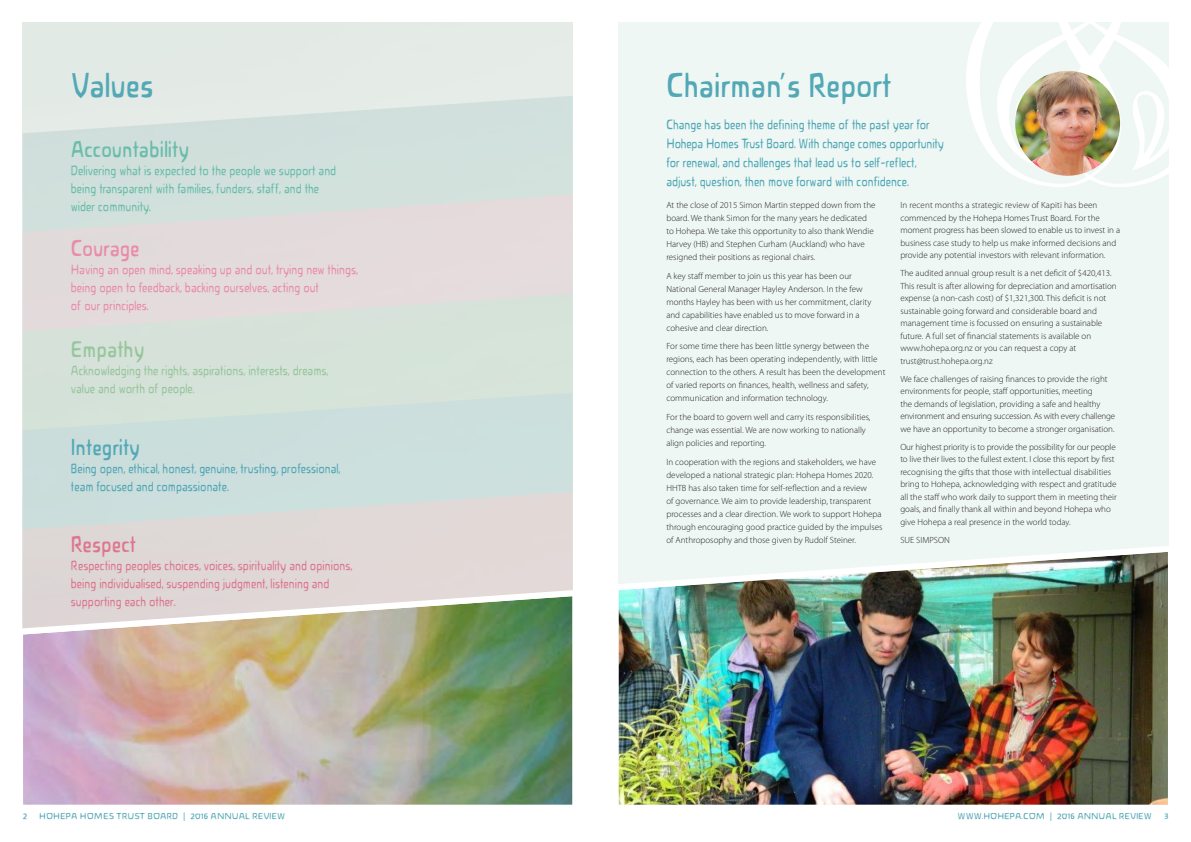
<style>
.page{position:relative;width:1191px;height:842px;background:#fff}
.page>*{position:absolute;margin:0;border:0;box-sizing:border-box;transform-origin:0 0}
.Heading{font:36px "Novalis Medium Cond Roman Roman";color:#53a8b6}
.SUBHEAD_REVERSE{font:24px "Novalis Medium Cond Roman Roman";color:#6abdaa}
.SUBHEAD_REVERSE-2{font:24px "Novalis Medium Cond Roman Roman";color:#53a8b6}
.SUBHEAD_REVERSE-3{font:24px "Novalis Medium Cond Roman Roman";color:#e88dac}
.SUBHEAD_REVERSE-4{font:24px "Novalis Medium Cond Roman Roman";color:#97c69c}
.SUBHEAD_REVERSE-5{font:24px "Novalis Medium Cond Roman Roman";color:#dd778f}
.Intro_text{font:14px/19px "Novalis Light Condensed 97 Roman";color:#53a8b6}
.Intro_text-2{font:14px/18px "Novalis Light Condensed 97 Roman";color:#dd778f}
.Intro_text-3{font:14px/18px "Novalis Light Condensed 97 Roman";color:#e88dac}
.Intro_text-4{font:14px/18px "Novalis Light Condensed 97 Roman";color:#6abdaa}
.Intro_text-5{font:14px/18px "Novalis Light Condensed 97 Roman";color:#97c69c}
.Body_Myriad{font:300 9px/12.5px "Myriad Pro";color:#231f20}
.t1{font:9px "Novalis Light 97 Roman";color:#53a8b6}
.s1{font-family:"Arial"}
</style>
<div class="page">
<div style="left:618px;top:23px;width:550px;height:782px;background:#eef7f4"></div>
<img style="left:618px;top:542px;width:551px;height:263px">
<svg style="left:966px;top:22px;width:203px;height:166px"></svg>
<img style="left:1015px;top:71px;width:105px;height:105px;border-radius:52px">
<img style="left:22px;top:586px;width:551px;height:219px">
<p class="Heading" style="left:71px;top:65px;width:84px">Values</p>
<p class="Heading" style="left:666px;top:65px;width:226px">Chairman’s Report</p>
<p class="SUBHEAD_REVERSE" style="left:71px;top:136px;width:120px">Accountability</p>
<p class="Intro_text-4" style="left:71px;top:162px;width:267px">Delivering what is expected to the people we support and being transparent with families, funders, staff, and the wider community.</p>
<p class="SUBHEAD_REVERSE-3" style="left:71px;top:234px;width:70px">Courage</p>
<p class="Intro_text-3" style="left:71px;top:260px;width:288px">Having an open mind, speaking up and out, trying new things, being open to feedback, backing ourselves, acting out<br>of our principles.</p>
<p class="SUBHEAD_REVERSE-4" style="left:71px;top:336px;width:75px">Empathy</p>
<p class="Intro_text-5" style="left:71px;top:362px;width:259px">Acknowledging the rights, aspirations, interests, dreams, value and worth of people.</p>
<p class="Intro_text" style="left:666px;top:115px;width:279px">Change has been the defining theme of the past year for Hohepa Homes Trust Board. With change comes opportunity for renewal, and challenges that lead us to self-reflect, adjust, question, then move forward with confidence.</p>
<p class="Body_Myriad" style="left:666px;top:198px;width:211px;line-height:13px">At the close of 2015 Simon Martin stepped down from the board. We thank Simon for the many years he dedicated to Hohepa. We take this opportunity to also thank Wendie Harvey (HB) and Stephen Curham (Auckland) who have resigned their positions as regional chairs.</p>
<p class="Body_Myriad" style="left:666px;top:269px;width:206px;line-height:13px">A key staff member to join us this year has been our National General Manager Hayley Anderson. In the few months Hayley has been with us her commitment, clarity and capabilities have enabled us to move forward in a cohesive and clear direction.</p>
<p class="Body_Myriad" style="left:666px;top:340px;width:221px;line-height:13px">For some time there has been little synergy between the regions, each has been operating independently, with little connection to the others. A result has been the development of varied reports on finances, health, wellness and safety, communication and information technology.</p>
<p class="Body_Myriad" style="left:666px;top:410px;width:206px;line-height:13px">For the board to govern well and carry its responsibilities, change was essential. We are now working to nationally align policies and reporting.</p>
<p class="Body_Myriad" style="left:666px;top:455px;width:217px;line-height:13px">In cooperation with the regions and stakeholders, we have developed a national strategic plan: Hohepa Homes 2020.<br>HHTB has also taken time for self-reflection and a review<br>of governance. We aim to provide leadership, transparent processes and a clear direction. We work to support Hohepa through encouraging good practice guided by the impulses of Anthroposophy and those given by Rudolf Steiner.</p>
<p class="Body_Myriad" style="left:900px;top:199px;width:221px">In recent months a strategic review of Kapiti has been commenced by the Hohepa Homes Trust Board. For the moment progress has been slowed to enable us to invest in a business case study to help us make informed decisions and provide any potential investors with relevant information.</p>
<p class="Body_Myriad" style="left:900px;top:267px;width:218px">The audited annual group result is a net deficit of $420,413.<br>This result is after allowing for depreciation and amortisation expense (a non-cash cost) of $1,321,300. This deficit is not sustainable going forward and considerable board and management time is focussed on ensuring a sustainable future. A full set of financial statements is available on www.hohepa.org.nz or you can request a copy at trust@trust.hohepa.org.nz</p>
<p class="Body_Myriad" style="left:900px;top:372px;width:216px">We face challenges of raising finances to provide the right environments for people, staff opportunities, meeting<br>the demands of legislation, providing a safe and healthy environment and ensuring succession. As with every challenge we have an opportunity to become a stronger organisation.</p>
<p class="Body_Myriad" style="left:900px;top:440px;width:218px">Our highest priority is to provide the possibility for our people to live their lives to the fullest extent. I close this report by first recognising the gifts that those with intellectual disabilities bring to Hohepa, acknowledging with respect and gratitude all the staff who work daily to support them in meeting their goals, and finally thank all within and beyond Hohepa who give Hohepa a real presence in the world today.</p>
<p class="Body_Myriad" style="left:900px;top:533px;width:51px">SUE SIMPSON</p>
<p class="SUBHEAD_REVERSE-2" style="left:71px;top:433px;width:71px">Integrity</p>
<p class="Intro_text" style="left:71px;top:459px;width:271px;line-height:18px">Being open, ethical, honest, genuine, trusting, professional, team focused and compassionate.</p>
<p class="SUBHEAD_REVERSE-5" style="left:71px;top:531px;width:67px">Respect</p>
<p class="Intro_text-2" style="left:71px;top:557px;width:283px">Respecting peoples choices, voices, spirituality and opinions, being individualised, suspending judgment, listening and supporting each other.</p>
<p class="t1" style="left:23px;top:811px;width:6px">2</p>
<p class="t1" style="left:39px;top:811px;width:247px">HOHEPA HOMES TRUST BOARD <span class="s1">|</span> 2016 ANNUAL REVIEW</p>
<p class="t1" style="left:957px;top:811px;width:196px">WWW.HOHEPA.COM <span class="s1">|</span> 2016 ANNUAL REVIEW</p>
<p class="t1" style="left:1164px;top:811px;width:6px">3</p>
</div>
